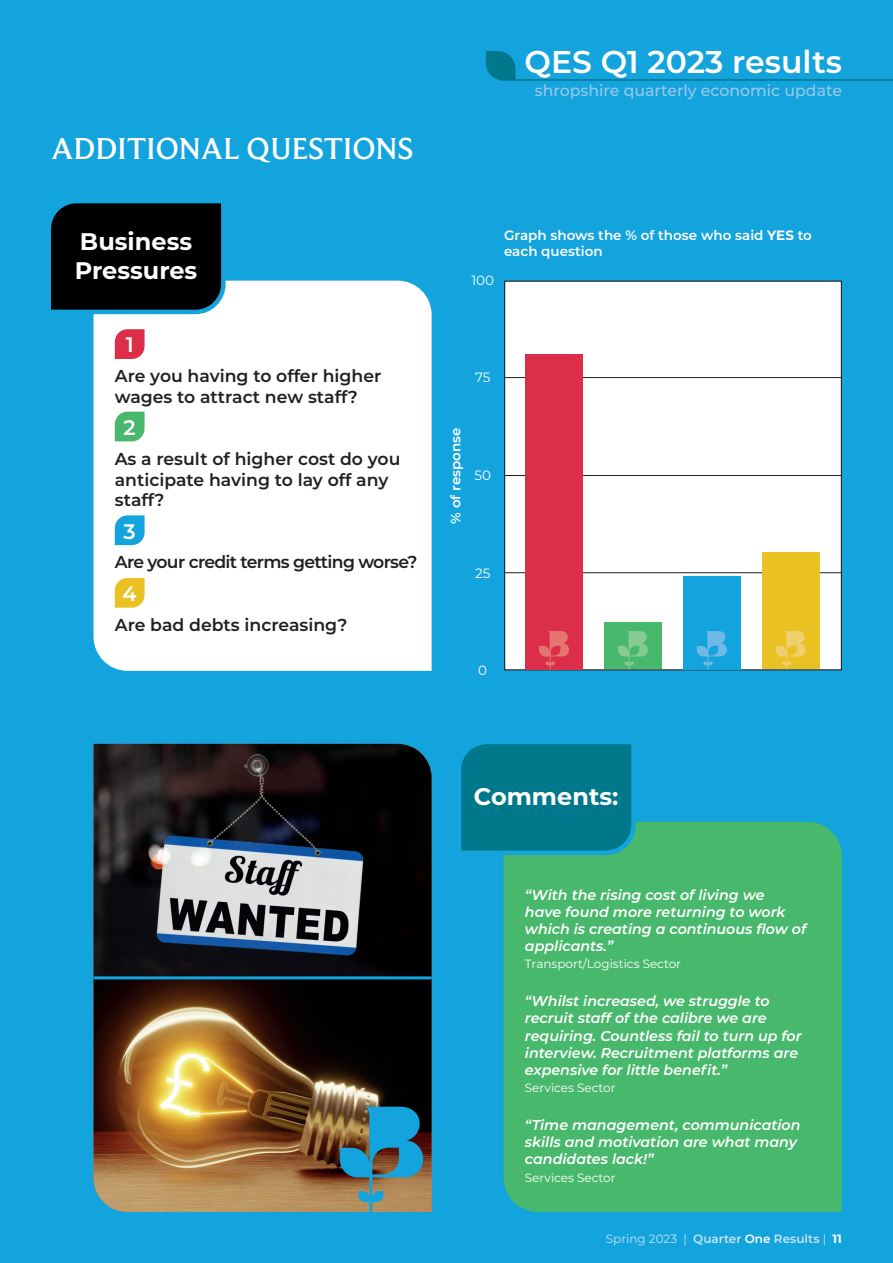
<style>
.page{position:relative;width:893px;height:1263px;background:#13a3dd}
.page>*{position:absolute;margin:0;border:0;box-sizing:border-box;transform-origin:0 0}
.t1{font:500 31.5px "Beaufort Pro";color:#fff}
.t2{font:600 31.5px "Montserrat";color:#fff}
.t3{font:700 24px/28.8px "Montserrat";color:#fff}
.t4{font:600 21px "Montserrat";color:#fff}
.t5{font:600 17.25px/20.7px "Montserrat";color:#231f20}
.t6{font:600 17.25px "Montserrat";letter-spacing:-.04em;color:#231f20}
.t7{font:500 15.75px "Montserrat";color:#9acaec}
.t8{font:italic 600 14.25px/17.1px "Montserrat";color:#fff}
.t9{font:600 13.5px/16.2px "Montserrat";color:#fff}
.t10{font:13.5px "Montserrat";color:#fff}
.t11{font:12px "Montserrat";color:#fff}
.t12{font:600 12px "Montserrat";color:#cae2f5}
.s1{font-weight:700}
.s2{font-weight:400}
.s3{color:#fff}
.s4{font-weight:700;color:#fff}
</style>
<div class="page">
<svg style="left:486px;top:51px;width:407px;height:30px"></svg>
<div style="left:94px;top:281px;width:338px;height:390px;background:#fff"></div>
<svg style="left:51px;top:203px;width:177px;height:113px"></svg>
<svg style="left:115px;top:329px;width:30px;height:30px"></svg>
<svg style="left:115px;top:412px;width:30px;height:29px"></svg>
<svg style="left:115px;top:515px;width:30px;height:30px"></svg>
<svg style="left:115px;top:578px;width:30px;height:30px"></svg>
<div style="left:504px;top:822px;width:338px;height:390px;background:#48b96c"></div>
<svg style="left:461px;top:744px;width:177px;height:113px"></svg>
<div style="left:505px;top:281px;width:336px;height:389px;background:#fff"></div>
<div style="left:504px;top:281px;width:338px;height:389px;border:1px solid #231f20"></div>
<hr style="left:504px;top:377px;width:338px;height:1px;background:#231f20">
<hr style="left:505px;top:572px;width:336px;height:1px;background:#231f20">
<hr style="left:504px;top:475px;width:338px;height:1px;background:#231f20">
<div style="left:525px;top:354px;width:58px;height:315px;background:#dc2d49"></div>
<div style="left:604px;top:622px;width:58px;height:47px;background:#48b96c"></div>
<div style="left:683px;top:576px;width:58px;height:93px;background:#13a3dd"></div>
<div style="left:762px;top:552px;width:58px;height:117px;background:#eac123"></div>
<img style="left:94px;top:979px;width:338px;height:233px">
<svg style="left:340px;top:1107px;width:83px;height:105px"></svg>
<svg style="left:539px;top:631px;width:30px;height:38px"></svg>
<svg style="left:618px;top:631px;width:30px;height:38px"></svg>
<svg style="left:697px;top:631px;width:30px;height:38px"></svg>
<svg style="left:776px;top:631px;width:30px;height:38px"></svg>
<svg style="left:94px;top:744px;width:338px;height:232px"></svg>
<h1 class="t1" style="left:51px;top:135px;width:364px">ADDITIONAL QUESTIONS</h1>
<h2 class="t3" style="left:75px;top:229px;width:124px">Business<br>Pressures</h2>
<h3 class="t4" style="left:126px;top:335px;width:10px">1</h3>
<p class="t5" style="left:115px;top:366px;width:268px">Are you having to offer higher wages to attract new staff?</p>
<h3 class="t4" style="left:124px;top:417px;width:14px">2</h3>
<p class="t5" style="left:115px;top:449px;width:287px">As a result of higher cost do you anticipate having to lay off any staff?</p>
<h3 class="t4" style="left:124px;top:521px;width:14px">3</h3>
<p class="t6" style="left:115px;top:554px;width:304px">Are your credit terms getting worse?</p>
<h3 class="t4" style="left:123px;top:583px;width:16px">4</h3>
<p class="t5" style="left:115px;top:615px;width:234px">Are bad debts increasing?</p>
<h1 class="t2" style="left:525px;top:46px;width:319px">QES Q1 2023 results</h1>
<p class="t7" style="left:535px;top:84px;width:308px">shropshire quarterly economic update</p>
<p class="t10" style="left:471px;top:274px;width:24px">100</p>
<p class="t9" style="left:504px;top:227px;width:309px">Graph shows the % of those who said <span class="s1">YES</span> to each question</p>
<p class="t10" style="left:475px;top:371px;width:17px">75</p>
<p class="t9" style="left:448px;top:524px;width:98px;rotate:-90deg">% of response</p>
<p class="t10" style="left:474px;top:469px;width:18px">50</p>
<p class="t10" style="left:475px;top:566px;width:17px">25</p>
<p class="t10" style="left:478px;top:664px;width:10px">0</p>
<h2 class="t3" style="left:474px;top:784px;width:146px">Comments:</h2>
<p class="t8" style="left:525px;top:887px;width:283px">“With the rising cost of living we<br>have found more returning to work which is creating a continuous flow of applicants.”</p>
<p class="t11" style="left:525px;top:958px;width:158px">Transport/Logistics Sector</p>
<p class="t8" style="left:525px;top:994px;width:278px">“Whilst increased, we struggle to recruit staff of the calibre we are requiring. Countless fail to turn up for interview. Recruitment platforms are expensive for little benefit.”</p>
<p class="t11" style="left:525px;top:1082px;width:92px">Services Sector</p>
<p class="t8" style="left:525px;top:1117px;width:277px">“Time management, communication skills and motivation are what many candidates lack!”</p>
<p class="t11" style="left:525px;top:1171px;width:92px">Services Sector</p>
<p class="t12" style="left:606px;top:1233px;width:238px"><span class="s2">Spring 2023 |</span> Quarter <span class="s3">One</span> Results <span class="s2">|</span> <span class="s4">11</span></p>
</div>
